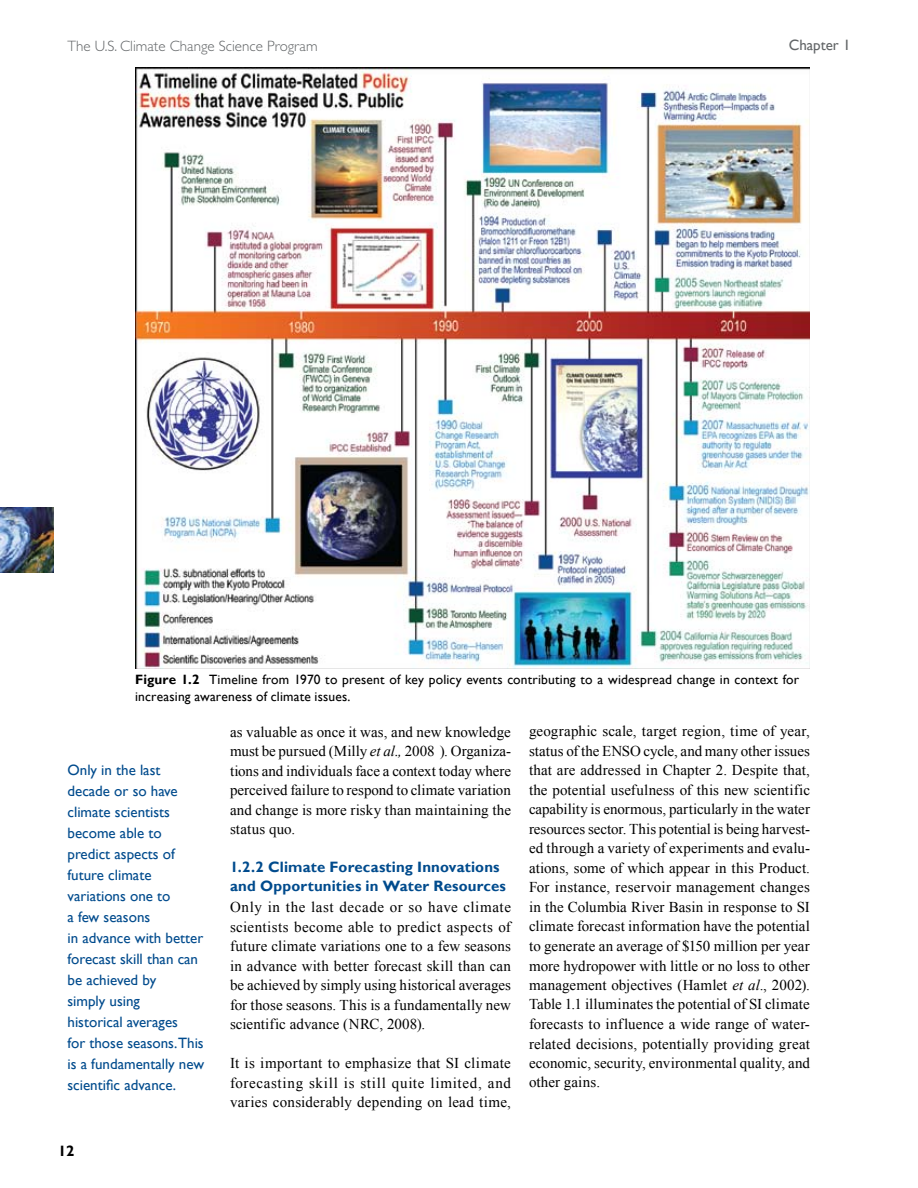
<style>
.page{position:relative;width:918px;height:1188px;background:#fff}
.page>*{position:absolute;margin:0;border:0;box-sizing:border-box;transform-origin:0 0}
.t1{font:15px/19.5px "Times New Roman";letter-spacing:.01em;color:#000;text-align:justify}
.t2{font:15px/21px "Gill Sans";color:#004b8d}
.t3{font:700 15px/18.8px "Gill Sans";letter-spacing:.01em;color:#004b8d}
.t4{font:300 15px "Gill Sans";color:#626567}
.t5{font:15px "Gill Sans";color:#626567}
.t6{font:700 15px "Gill Sans";color:#000}
.t7{font:13.5px/16.5px "Gill Sans";letter-spacing:.01em;color:#000}
.s1{font-weight:700}
.s2{font-style:italic}
</style>
<div class="page">
<img style="left:0;top:507px;width:53px;height:66px">
<img style="left:135px;top:68px;width:675px;height:600px">
<p class="t4" style="left:68px;top:37px;width:252px">The U.S. Climate Change Science Program</p>
<p class="t5" style="left:789px;top:36px;width:63px">Chapter 1</p>
<p class="t7" style="left:135px;top:671px;width:665px"><span class="s1">Figure 1.2</span> Timeline from 1970 to present of key policy events contributing to a widespread change in context for increasing awareness of climate issues.</p>
<p class="t2" style="left:68px;top:760px;width:138px">Only in the last decade or so have climate scientists become able to predict aspects of future climate variations one to<br>a few seasons<br>in advance with better forecast skill than can be achieved by<br>simply using<br>historical averages<br>for those seasons.This is a fundamentally new scientific advance.</p>
<p class="t6" style="left:58px;top:1142px;width:18px">12</p>
<p class="t1" style="left:230px;top:722px;width:282px">as valuable as once it was, and new knowledge must be pursued (Milly <span class="s2">et al.,</span> 2008 ). Organiza&shy;tions and individuals face a context today where perceived failure to respond to climate variation and change is more risky than maintaining the status quo.</p>
<p class="t3" style="left:230px;top:858px;width:277px">1.2.2 Climate Forecasting Innovations and Opportunities in Water Resources</p>
<p class="t1" style="left:230px;top:897px;width:283px">Only in the last decade or so have climate scientists become able to predict aspects of future climate variations one to a few seasons in advance with better forecast skill than can be achieved by simply using historical averages for those seasons. This is a fundamentally new scientific advance (NRC, 2008).</p>
<p class="t1" style="left:230px;top:1053px;width:282px">It is important to emphasize that SI climate forecasting skill is still quite limited, and varies considerably depending on lead time,</p>
<p class="t1" style="left:529px;top:721px;width:283px">geographic scale, target region, time of year, status of the ENSO cycle, and many other issues that are addressed in Chapter 2. Despite that, the potential usefulness of this new scientific capability is enormous, particularly in the water resources sector. This potential is being harvest&shy;ed through a variety of experiments and evalu&shy;ations, some of which appear in this Product.<br>For instance, reservoir management changes in the Columbia River Basin in response to SI climate forecast information have the potential to generate an average of $150 million per year more hydropower with little or no loss to other management objectives (Hamlet <span class="s2">et al</span>., 2002).<br>Table 1.1 illuminates the potential of SI climate forecasts to influence a wide range of water&shy;related decisions, potentially providing great economic, security, environmental quality, and other gains.</p>
</div>
